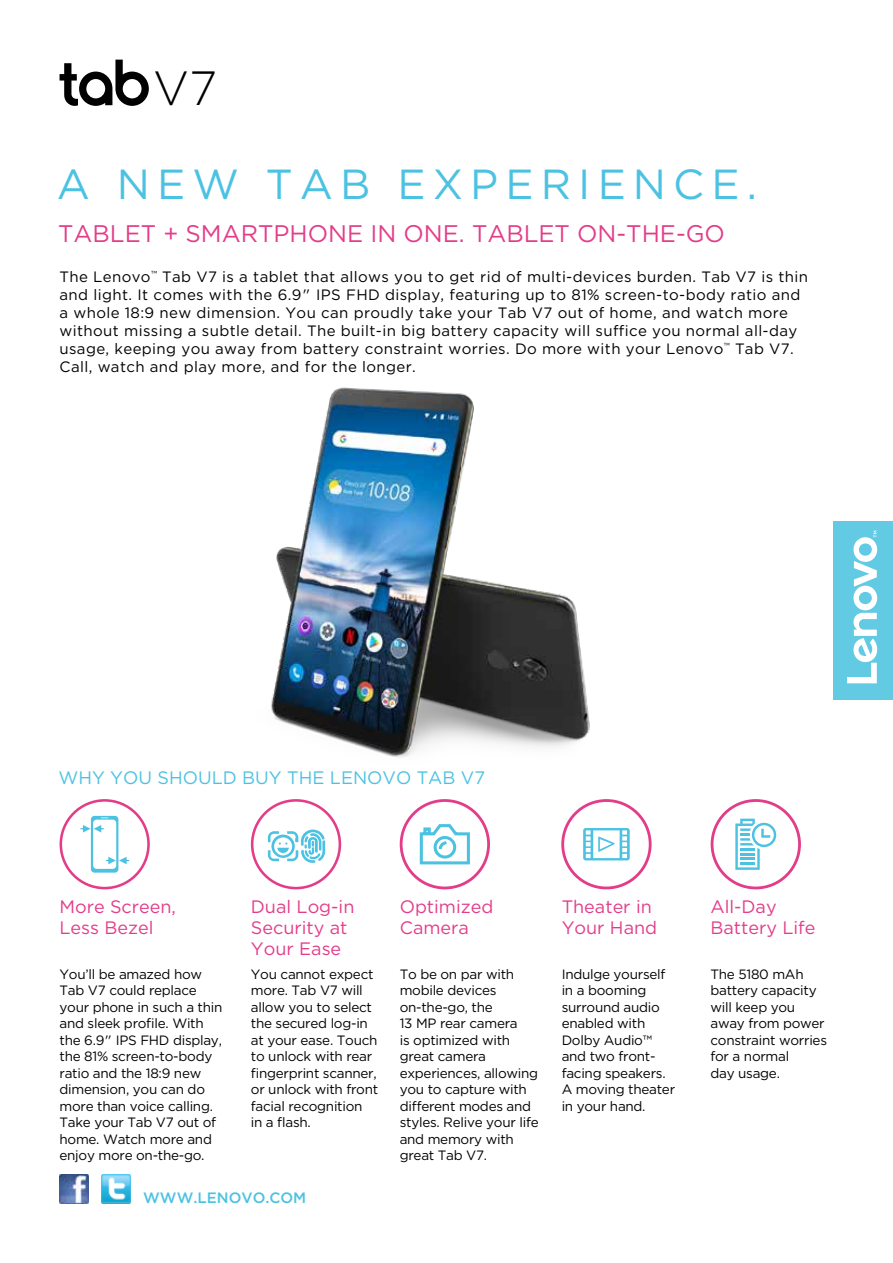
<style>
.page{position:relative;width:893px;height:1263px;background:#fff}
.page>*{position:absolute;margin:0;border:0;box-sizing:border-box;transform-origin:0 0}
.t1{font:300 48px "Gotham";color:#000}
.t2{font:42px "Gotham";letter-spacing:.17em;color:#4cc2e2}
.t3{font:24px "Gotham";color:#e33d8a}
.t4{font:18px/21px "Gotham";color:#e33d8a}
.t5{font:18px "Gotham";color:#4cc2e2}
.t6{font:15px/18px "Gotham";letter-spacing:.025em;color:#000}
.t7{font:500 15px "Gotham";color:#4cc2e2}
.t8{font:13.5px/16.5px "Gotham";letter-spacing:-.02em;color:#000}
</style>
<div class="page">
<img style="left:271px;top:387px;width:319px;height:371px">
<div style="left:833px;top:521px;width:60px;height:179px;background:#62cae3"></div>
<svg style="left:847px;top:531px;width:30px;height:152px"></svg>
<svg style="left:60px;top:60px;width:89px;height:46px"></svg>
<img style="left:102px;top:1175px;width:29px;height:28px">
<img style="left:60px;top:1174px;width:28px;height:29px">
<div style="left:711px;top:799px;width:90px;height:90px;border:3px solid #e33d8a;border-radius:50%"></div>
<svg style="left:735px;top:819px;width:41px;height:51px"></svg>
<div style="left:400px;top:799px;width:90px;height:90px;border:3px solid #e33d8a;border-radius:50%"></div>
<svg style="left:419px;top:824px;width:51px;height:41px"></svg>
<div style="left:561px;top:799px;width:91px;height:90px;border:3px solid #e33d8a;border-radius:50%"></div>
<svg style="left:583px;top:828px;width:47px;height:32px"></svg>
<div style="left:60px;top:799px;width:90px;height:90px;border:3px solid #e33d8a;border-radius:50%"></div>
<svg style="left:80px;top:816px;width:49px;height:57px"></svg>
<div style="left:251px;top:799px;width:90px;height:90px;border:3px solid #e33d8a;border-radius:50%"></div>
<svg style="left:268px;top:829px;width:57px;height:34px"></svg>
<h1 class="t1" style="left:153px;top:58px;width:66px">V7</h1>
<h2 class="t2" style="left:57px;top:157px;width:702px">A NEW TAB EXPERIENCE.</h2>
<h3 class="t3" style="left:58px;top:218px;width:668px">TABLET + SMARTPHONE IN ONE. TABLET ON-THE-GO</h3>
<p class="t6" style="left:60px;top:267px;width:750px">The Lenovo<sup>™</sup> Tab V7 is a tablet that allows you to get rid of multi-devices burden. Tab V7 is thin and light. It comes with the 6.9" IPS FHD display, featuring up to 81% screen-to-body ratio and a whole 18:9 new dimension. You can proudly take your Tab V7 out of home, and watch more without missing a subtle detail. The built-in big battery capacity will suffice you normal all-day usage, keeping you away from battery constraint worries. Do more with your Lenovo<sup>™</sup> Tab V7.<br>Call, watch and play more, and for the longer.</p>
<h3 class="t5" style="left:58px;top:766px;width:428px">WHY YOU SHOULD BUY THE LENOVO TAB V7</h3>
<h3 class="t4" style="left:251px;top:896px;width:105px">Dual Log-in<br>Security at<br>Your Ease</h3>
<h3 class="t4" style="left:400px;top:896px;width:95px">Optimized<br>Camera</h3>
<h3 class="t4" style="left:562px;top:896px;width:97px">Theater in<br>Your Hand</h3>
<h3 class="t4" style="left:60px;top:896px;width:118px">More Screen,<br>Less Bezel</h3>
<p class="t8" style="left:60px;top:965px;width:164px">You’ll be amazed how<br>Tab V7 could replace your phone in such a thin and sleek profile. With the 6.9" IPS FHD display, the 81% screen-to-body ratio and the 18:9 new dimension, you can do more than voice calling.<br>Take your Tab V7 out of home. Watch more and enjoy more on-the-go.</p>
<p class="t8" style="left:562px;top:965px;width:115px">Indulge yourself in a booming surround audio enabled with<br>Dolby Audio™ and two front&shy;facing speakers.<br>A moving theater in your hand.</p>
<p class="t8" style="left:400px;top:965px;width:140px">To be on par with mobile devices on-the-go, the<br>13 MP rear camera<br>is optimized with great camera experiences, allowing you to capture with different modes and styles. Relive your life and memory with great Tab V7.</p>
<p class="t8" style="left:251px;top:965px;width:129px">You cannot expect more. Tab V7 will allow you to select the secured log-in at your ease. Touch to unlock with rear fingerprint scanner, or unlock with front facial recognition<br>in a flash.</p>
<p class="t7" style="left:143px;top:1188px;width:165px">WWW.LENOVO.COM</p>
<h3 class="t4" style="left:710px;top:896px;width:107px">All-Day<br>Battery Life</h3>
<p class="t8" style="left:710px;top:965px;width:118px">The 5180 mAh battery capacity will keep you away from power constraint worries for a normal<br>day usage.</p>
</div>
